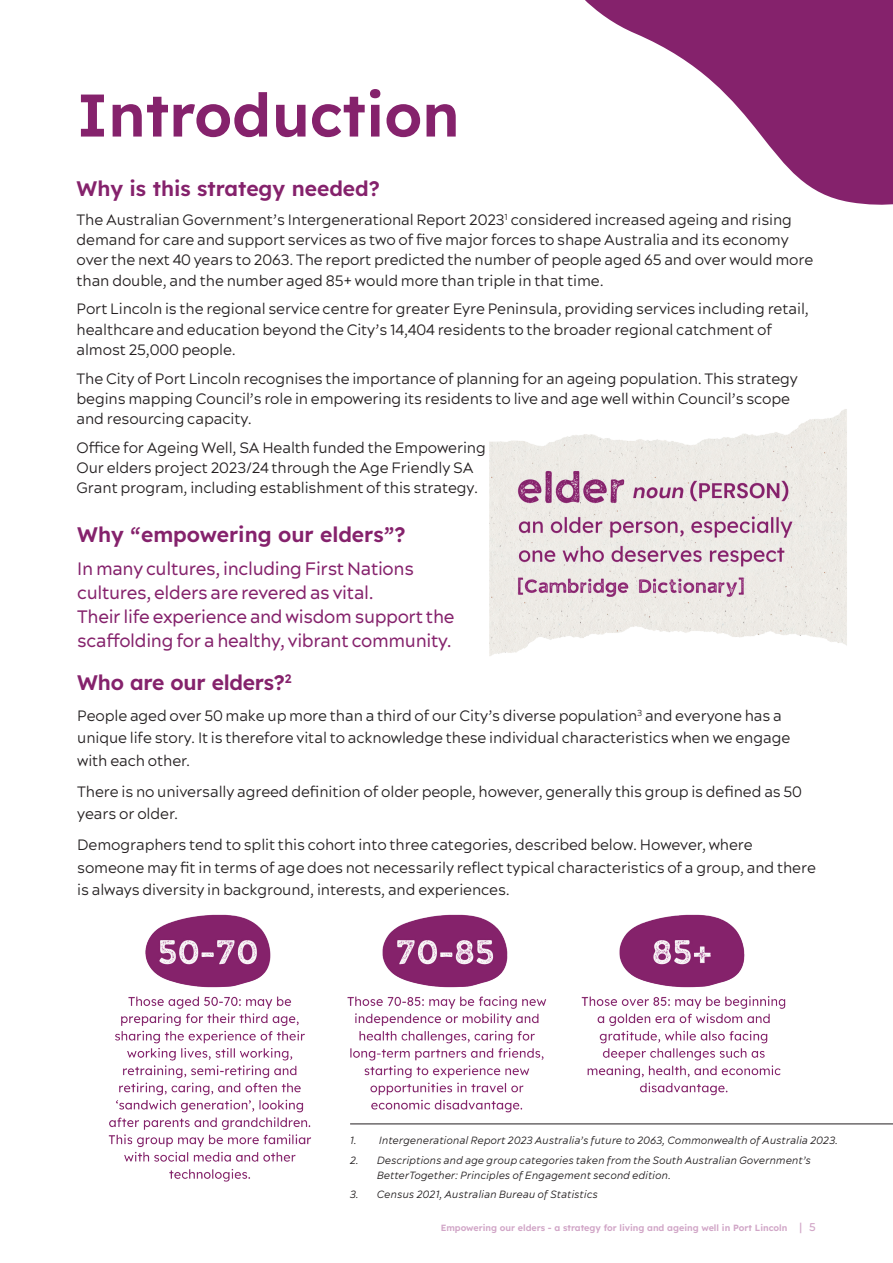
<style>
.page{position:relative;width:893px;height:1263px;background:#fff}
.page>*{position:absolute;margin:0;border:0;box-sizing:border-box;transform-origin:0 0}
.Heading_One{font:60px "Lexend Deca";color:#85226c}
.Heading_Three{font:21px "Lexend Deca";color:#85226c}
.Lead_In{font:18px/24px "Acherus Grotesque";letter-spacing:-.02em;color:#85226c}
.Body{font:15px/20.2px "Acherus Grotesque";letter-spacing:-.01em;color:#231f20}
.t1{font:italic 10.5px/15px "Acherus Grotesque";color:#231f20}
.t2{font:9px "Lexend Deca";color:#d1a6c7}
.s1{font-family:"Acherus Grotesque";font-weight:700}
.s2{font-size:11.25px}
.s3{font-family:"Acherus Grotesque";font-weight:500;font-size:11.25px}
</style>
<div class="page">
<svg style="left:585px;top:0;width:308px;height:205px;fill:#85226c"></svg>
<img style="left:490px;top:409px;width:357px;height:247px">
<img style="left:108px;top:914px;width:682px;height:268px">
<hr style="left:350px;top:1124px;width:543px;height:1px;background:#241f21">
<p class="Heading_One" style="left:77px;top:72px;width:385px">Introduction</p>
<p class="Heading_Three" style="left:77px;top:173px;width:305px">Why is this strategy needed?</p>
<p class="Body" style="left:77px;top:209px;width:738px">The Australian Government’s Intergenerational Report 2023<sup>1</sup> considered increased ageing and rising demand for care and support services as two of five major forces to shape Australia and its economy over the next 40 years to 2063. The report predicted the number of people aged 65 and over would more than double, and the number aged 85+ would more than triple in that time.</p>
<p class="Body" style="left:77px;top:299px;width:734px">Port Lincoln is the regional service centre for greater Eyre Peninsula, providing services including retail, healthcare and education beyond the City’s 14,404 residents to the broader regional catchment of almost 25,000 people.</p>
<p class="Body" style="left:77px;top:368px;width:723px">The City of Port Lincoln recognises the importance of planning for an ageing population. This strategy begins mapping Council’s role in empowering its residents to live and age well within Council’s scope and resourcing capacity.</p>
<p class="Body" style="left:77px;top:437px;width:411px">Office for Ageing Well, SA Health funded the Empowering<br>Our elders project 2023/24 through the Age Friendly SA<br>Grant program, including establishment of this strategy.</p>
<p class="Heading_Three" style="left:77px;top:520px;width:330px">Why <span class="s1">“</span>empowering our elders<span class="s1">”</span>?</p>
<p class="Lead_In" style="left:77px;top:556px;width:379px">In many cultures, including First Nations cultures, elders are revered as vital.<br>Their life experience and wisdom support the scaffolding for a healthy, vibrant community.</p>
<p class="Heading_Three" style="left:77px;top:667px;width:216px">Who are our elders?<sup>2</sup></p>
<p class="Body" style="left:77px;top:704px;width:715px;line-height:22.5px">People aged over 50 make up more than a third of our City’s diverse population<sup>3</sup> and everyone has a unique life story. It is therefore vital to acknowledge these individual characteristics when we engage with each other.</p>
<p class="Body" style="left:77px;top:780px;width:726px;line-height:22.5px">There is no universally agreed definition of older people, however, generally this group is defined as 50 years or older.</p>
<p class="Body" style="left:77px;top:833px;width:740px;line-height:22.5px">Demographers tend to split this cohort into three categories, described below. However, where someone may fit in terms of age does not necessarily reflect typical characteristics of a group, and there is always diversity in background, interests, and experiences.</p>
<p class="t1" style="left:350px;top:1133px;width:490px">1. Intergenerational Report 2023 Australia’s future to 2063, Commonwealth of Australia 2023.</p>
<p class="t1" style="left:377px;top:1152px;width:436px;text-indent:-27px">2. Descriptions and age group categories taken from the South Australian Government’s<br>BetterTogether: Principles of Engagement second edition.</p>
<p class="t1" style="left:350px;top:1186px;width:250px">3. Census 2021, Australian Bureau of Statistics</p>
<p class="t2" style="left:441px;top:1222px;width:377px">Empowering our elders - a strategy for living and ageing well in Port Lincoln <span class="s2">|</span> <span class="s3">5</span></p>
</div>
